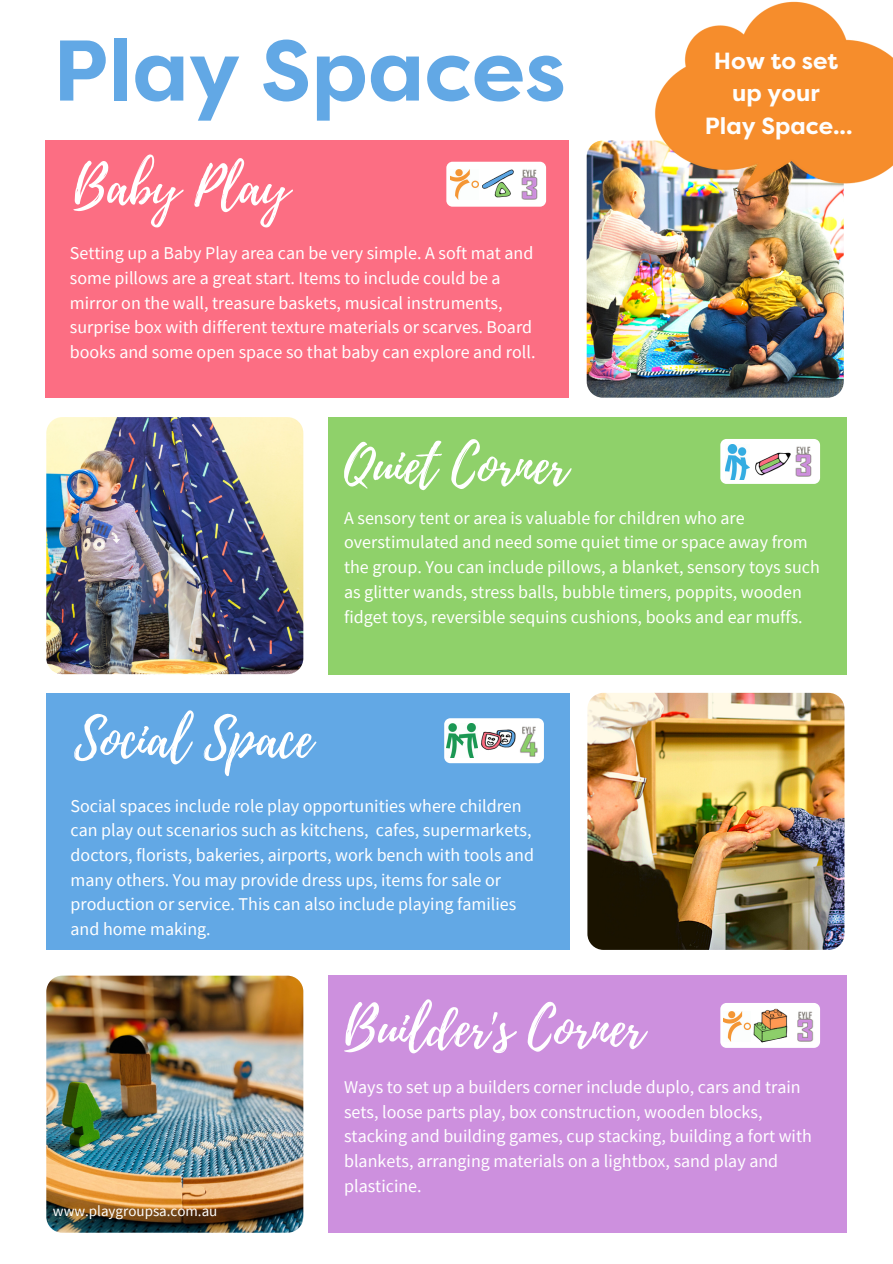
<style>
.page{position:relative;width:893px;height:1264px;background:#fff}
.page>*{position:absolute;margin:0;border:0;box-sizing:border-box;transform-origin:0 0}
.t1{font:700 85.8px "Filson Pro";color:#62a8e5}
.t2{font:52.5px "Playlist Script";color:#fff}
.t3{font:700 23.4px "Filson Pro";color:#fefefe}
.t4{font:18px/24.8px "Source Sans Pro";color:#fff}
.t5{font:15px "Source Sans Pro";color:#fff}
</style>
<div class="page">
<div style="left:328px;top:417px;width:518px;height:257px;background:#8fd16a"></div>
<div style="left:46px;top:693px;width:523px;height:256px;background:#62a8e5"></div>
<div style="left:328px;top:975px;width:518px;height:257px;background:#cd90de"></div>
<img style="left:46px;top:975px;width:257px;height:257px;border-radius:16px">
<img style="left:587px;top:693px;width:257px;height:256px;border-radius:16px">
<img style="left:46px;top:417px;width:257px;height:257px;border-radius:16px">
<div style="left:46px;top:141px;width:522px;height:256px;background:#fc6e83"></div>
<img style="left:586px;top:141px;width:257px;height:256px;border-radius:16px">
<img style="left:643px;top:1px;width:249px;height:238px">
<div style="left:720px;top:1002px;width:100px;height:45px;background:#fff;border-radius:6px"></div>
<img style="left:797px;top:1011px;width:17px;height:31px">
<img style="left:750px;top:1008px;width:38px;height:35px">
<img style="left:723px;top:1011px;width:27px;height:30px">
<div style="left:446px;top:162px;width:100px;height:45px;background:#fff;border-radius:6px"></div>
<img style="left:521px;top:169px;width:17px;height:31px">
<img style="left:482px;top:169px;width:32px;height:29px">
<img style="left:450px;top:169px;width:28px;height:30px">
<div style="left:720px;top:439px;width:100px;height:45px;background:#fff;border-radius:6px"></div>
<img style="left:795px;top:446px;width:17px;height:31px">
<img style="left:755px;top:452px;width:36px;height:24px">
<img style="left:725px;top:444px;width:24px;height:35px">
<div style="left:444px;top:718px;width:100px;height:45px;background:#fff;border-radius:6px"></div>
<img style="left:520px;top:726px;width:18px;height:31px">
<img style="left:481px;top:729px;width:35px;height:21px">
<img style="left:446px;top:723px;width:32px;height:34px">
<p class="t1" style="left:53px;top:38px;width:514px">Play Spaces</p>
<p class="t2" style="left:73px;top:149px;width:217px">Baby Play</p>
<p class="t4" style="left:70px;top:240px;width:467px">Setting up a Baby Play area can be very simple. A soft mat and some pillows are a great start. Items to include could be a mirror on the wall, treasure baskets, musical instruments, surprise box with different texture materials or scarves. Board books and some open space so that baby can explore and roll.</p>
<p class="t2" style="left:344px;top:428px;width:225px">Quiet Corner</p>
<p class="t3" style="left:713px;top:52px;width:126px">How to set</p>
<p class="t3" style="left:732px;top:84px;width:89px">up your</p>
<p class="t3" style="left:704px;top:117px;width:149px">Play Space...</p>
<p class="t4" style="left:344px;top:505px;width:477px">A sensory tent or area is valuable for children who are overstimulated and need some quiet time or space away from the group. You can include pillows, a blanket, sensory toys such as glitter wands, stress balls, bubble timers, poppits, wooden fidget toys, reversible sequins cushions, books and ear muffs.</p>
<p class="t2" style="left:74px;top:701px;width:240px">Social Space</p>
<p class="t4" style="left:71px;top:792px;width:465px">Social spaces include role play opportunities where children can play out scenarios such as kitchens, cafes, supermarkets, doctors, florists, bakeries, airports, work bench with tools and many others. You may provide dress ups, items for sale or production or service. This can also include playing families and home making.</p>
<p class="t2" style="left:344px;top:990px;width:301px">Builder's Corner</p>
<p class="t5" style="left:53px;top:1200px;width:166px">www.playgroupsa.com.au</p>
<p class="t4" style="left:344px;top:1074px;width:469px">Ways to set up a builders corner include duplo, cars and train sets, loose parts play, box construction, wooden blocks, stacking and building games, cup stacking, building a fort with blankets, arranging materials on a lightbox, sand play and plasticine.</p>
</div>
